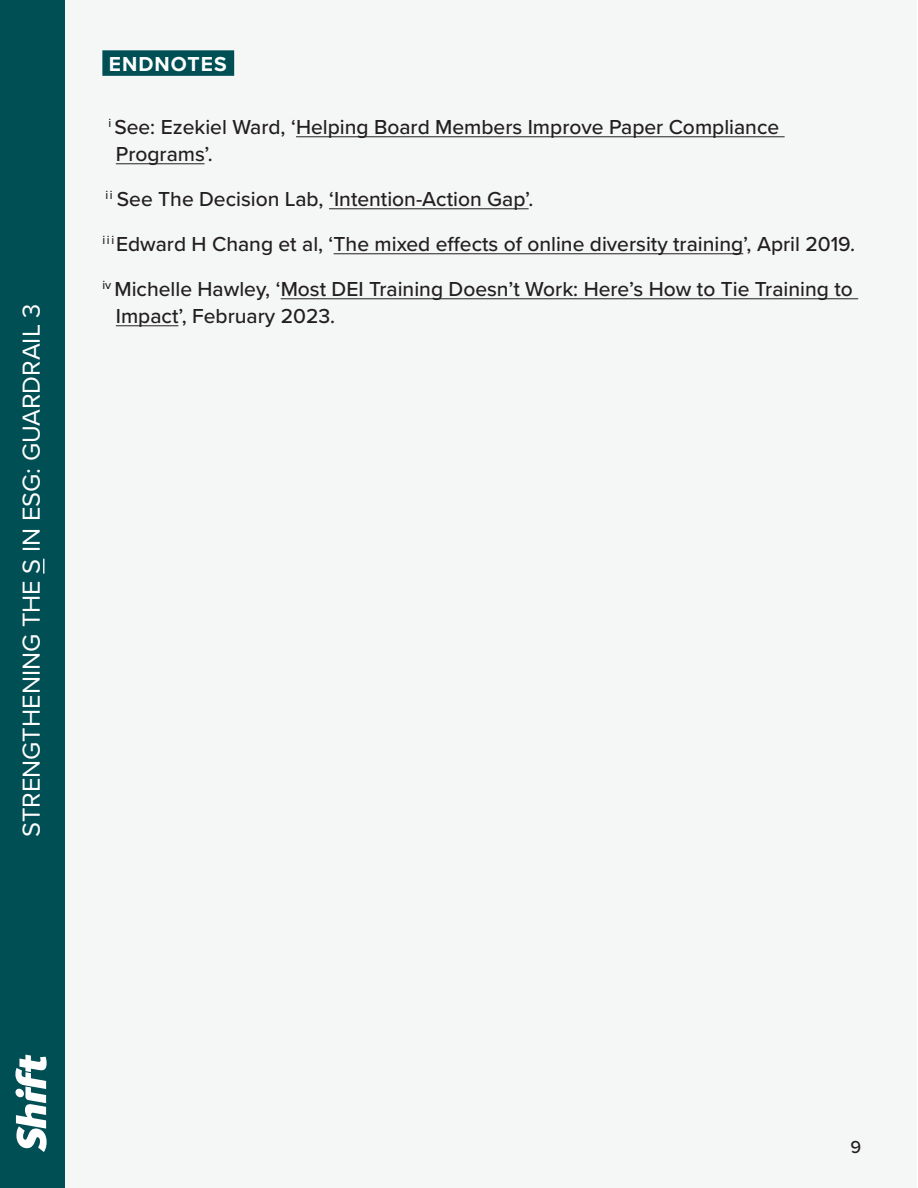
<style>
.page{position:relative;width:918px;height:1188px;background:#fff}
.page>*{position:absolute;margin:0;border:0;box-sizing:border-box;transform-origin:0 0}
.t1{font:25.5px "Proxima Nova";color:#fff}
.Purple_header{font:500 21px/27px "Proxima Nova";color:#231f20}
.Purple_header-2{font:700 21px "Proxima Nova";letter-spacing:.05em;color:#fff}
.t2{font:500 18px "Proxima Nova";color:#231f20}
</style>
<div class="page">
<div style="left:10px;top:0;width:907px;height:1188px;background:#f5f7f7"></div>
<div style="left:0;top:0;width:65px;height:1188px;background:#004f55"></div>
<svg style="left:43px;top:559px;width:1px;height:15px"></svg>
<svg style="left:15px;top:1055px;width:32px;height:97px"></svg>
<div style="left:102px;top:50px;width:132px;height:26px;background:#004f55"></div>
<hr style="left:296px;top:136px;width:489px;height:1px;background:#231f20">
<hr style="left:116px;top:163px;width:89px;height:1px;background:#231f20">
<hr style="left:329px;top:208px;width:200px;height:1px;background:#231f20">
<hr style="left:334px;top:253px;width:409px;height:1px;background:#231f20">
<hr style="left:281px;top:298px;width:577px;height:1px;background:#231f20">
<hr style="left:116px;top:325px;width:62px;height:1px;background:#231f20">
<p class="t1" style="left:12px;top:837px;width:535px;rotate:-90deg">STRENGTHENING THE S IN ESG: GUARDRAIL 3</p>
<p class="Purple_header-2" style="left:109px;top:48px;width:119px">ENDNOTES</p>
<p class="Purple_header" style="left:116px;top:112px;width:665px;text-indent:-8px"><sup>i</sup> See: Ezekiel Ward, ‘Helping Board Members Improve Paper Compliance<br>Programs’.</p>
<p class="Purple_header" style="left:105px;top:184px;width:430px"><sup>i</sup> <sup>i</sup> See The Decision Lab, ‘Intention-Action Gap’.</p>
<p class="Purple_header" style="left:102px;top:229px;width:754px"><sup>i</sup> <sup>i</sup> <sup>i</sup> Edward H Chang et al, ‘The mixed effects of online diversity training’, April 2019.</p>
<p class="Purple_header" style="left:116px;top:274px;width:738px;text-indent:-14px"><sup>iv</sup> Michelle Hawley, ‘Most DEI Training Doesn’t Work: Here’s How to Tie Training to<br>Impact’, February 2023.</p>
<p class="t2" style="left:850px;top:1133px;width:12px">9</p>
</div>
